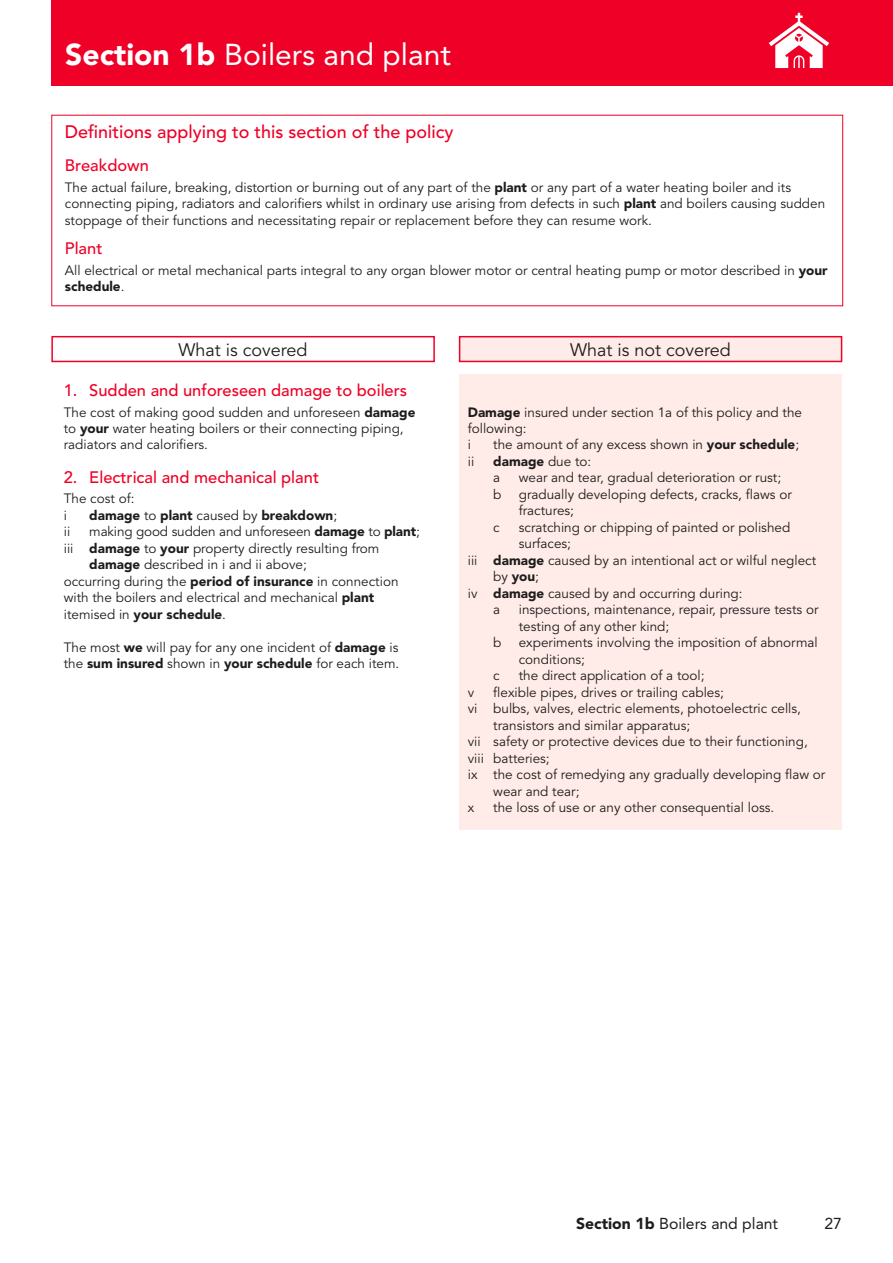
<style>
.page{position:relative;width:893px;height:1263px;background:#fff}
.page>*{position:absolute;margin:0;border:0;box-sizing:border-box;transform-origin:0 0}
.t1{font:30px "Avenir";color:#fff}
.t2{font:500 18px "Avenir";color:#ef0027}
.t3{font:18px "Avenir";color:#1d1d1b}
.t4{font:500 16.5px "Avenir";color:#ef0027}
.t5{font:15.75px "Avenir";color:#1d1d1b}
.t6{font:13.5px/16.5px "Avenir";color:#1d1d1b}
.t7{font:900 13.5px "Avenir";color:#1d1d1b}
.s1{font-weight:900}
.s2{font-weight:400}
</style>
<div class="page">
<div style="left:51px;top:336px;width:384px;height:26px;border:2px solid #ef0027"></div>
<div style="left:460px;top:337px;width:382px;height:24px;background:#ffebe8"></div>
<div style="left:459px;top:336px;width:383px;height:26px;border:2px solid #ef0027"></div>
<div style="left:459px;top:375px;width:383px;height:455px;background:#ffebe8"></div>
<div style="left:51px;top:0;width:842px;height:86px;background:#ef0027"></div>
<svg style="left:769px;top:13px;width:60px;height:55px"></svg>
<h1 class="t1" style="left:65px;top:37px;width:387px"><span class="s1">Section 1b</span> Boilers and plant</h1>
<h2 class="t2" style="left:65px;top:121px;width:390px">Definitions applying to this section of the policy</h2>
<p class="t4" style="left:65px;top:156px;width:86px">Breakdown</p>
<p class="t6" style="left:65px;top:179px;width:762px">The actual failure, breaking, distortion or burning out of any part of the <span class="s1">plant</span> or any part of a water heating boiler and its connecting piping, radiators and calorifiers whilst in ordinary use arising from defects in such <span class="s1">plant</span> and boilers causing sudden stoppage of their functions and necessitating repair or replacement before they can resume work.</p>
<p class="t4" style="left:65px;top:239px;width:39px">Plant</p>
<p class="t6" style="left:65px;top:262px;width:764px">All electrical or metal mechanical parts integral to any organ blower motor or central heating pump or motor described in <span class="s1">your schedule</span>.</p>
<h2 class="t3" style="left:179px;top:339px;width:131px">What is covered</h2>
<h2 class="t3" style="left:570px;top:339px;width:162px">What is not covered</h2>
<p class="t4" style="left:64px;top:380px;width:345px">1. Sudden and unforeseen damage to boilers</p>
<p class="t6" style="left:64px;top:404px;width:353px">The cost of making good sudden and unforeseen <span class="s1">damage </span>to <span class="s1">your</span> water heating boilers or their connecting piping, radiators and calorifiers.</p>
<p class="t4" style="left:64px;top:467px;width:257px">2. Electrical and mechanical plant</p>
<p class="t6" style="left:64px;top:491px;width:72px">The cost of: i</p>
<p class="t6" style="left:468px;top:404px;width:336px"><span class="s1">Damage</span> insured under section 1a of this policy and the following:<br>i</p>
<p class="t6" style="left:493px;top:437px;width:307px">the amount of any excess shown in <span class="s1">your schedule</span>;</p>
<p class="t6" style="left:468px;top:453px;width:8px">ii</p>
<p class="t6" style="left:493px;top:453px;width:100px"><span class="s1">damage</span> due to: a</p>
<p class="t6" style="left:519px;top:470px;width:264px">wear and tear, gradual deterioration or rust;</p>
<p class="t6" style="left:493px;top:486px;width:10px">b</p>
<p class="t6" style="left:519px;top:486px;width:275px">gradually developing defects, cracks, flaws or fractures;</p>
<p class="t6" style="left:493px;top:519px;width:8px">c</p>
<p class="t6" style="left:519px;top:519px;width:273px">scratching or chipping of painted or polished</p>
<p class="t6" style="left:519px;top:536px;width:54px">surfaces;</p>
<p class="t6" style="left:468px;top:552px;width:350px">iii <span class="s1">damage</span> caused by an intentional act or wilful neglect</p>
<p class="t6" style="left:493px;top:569px;width:47px">by <span class="s1">you</span>;</p>
<p class="t6" style="left:468px;top:585px;width:276px">iv <span class="s1">damage</span> caused by and occurring during:</p>
<p class="t6" style="left:493px;top:602px;width:9px">a</p>
<p class="t6" style="left:519px;top:602px;width:301px">inspections, maintenance, repair, pressure tests or testing of any other kind;</p>
<p class="t6" style="left:493px;top:635px;width:10px">b</p>
<p class="t6" style="left:519px;top:635px;width:300px">experiments involving the imposition of abnormal conditions;</p>
<p class="t6" style="left:493px;top:668px;width:8px">c</p>
<p class="t6" style="left:519px;top:668px;width:187px">the direct application of a tool;</p>
<p class="t6" style="left:468px;top:684px;width:8px">v</p>
<p class="t6" style="left:493px;top:684px;width:232px">flexible pipes, drives or trailing cables;</p>
<p class="t6" style="left:468px;top:701px;width:335px">vi bulbs, valves, electric elements, photoelectric cells,</p>
<p class="t6" style="left:493px;top:717px;width:198px">transistors and similar apparatus;</p>
<p class="t6" style="left:468px;top:734px;width:341px">vii safety or protective devices due to their functioning,</p>
<p class="t6" style="left:468px;top:750px;width:83px">viii batteries;</p>
<p class="t6" style="left:468px;top:767px;width:359px">ix the cost of remedying any gradually developing flaw or</p>
<p class="t6" style="left:493px;top:783px;width:88px">wear and tear;</p>
<p class="t6" style="left:468px;top:800px;width:8px">x</p>
<p class="t6" style="left:493px;top:800px;width:283px">the loss of use or any other consequential loss.</p>
<p class="t7" style="left:89px;top:507px;width:249px">damage <span class="s2">to</span> plant <span class="s2">caused by</span> breakdown<span class="s2">;</span></p>
<p class="t6" style="left:64px;top:524px;width:8px">ii</p>
<p class="t6" style="left:89px;top:524px;width:332px">making good sudden and unforeseen <span class="s1">damage</span> to <span class="s1">plant</span>;</p>
<p class="t6" style="left:64px;top:540px;width:317px">iii <span class="s1">damage</span> to <span class="s1">your</span> property directly resulting from</p>
<p class="t6" style="left:89px;top:557px;width:219px"><span class="s1">damage</span> described in i and ii above;</p>
<p class="t6" style="left:64px;top:573px;width:336px">occurring during the <span class="s1">period of insurance</span> in connection</p>
<p class="t6" style="left:64px;top:590px;width:312px">with the boilers and electrical and mechanical <span class="s1">plant</span></p>
<p class="t7" style="left:64px;top:606px;width:164px"><span class="s2">itemised in</span> your schedule<span class="s2">.</span></p>
<p class="t6" style="left:64px;top:639px;width:337px">The most <span class="s1">we</span> will pay for any one incident of <span class="s1">damage</span> is the <span class="s1">sum insured</span> shown in <span class="s1">your schedule</span> for each item.</p>
<p class="t5" style="left:576px;top:1214px;width:204px"><span class="s1">Section 1b</span> Boilers and plant</p>
<p class="t5" style="left:824px;top:1214px;width:19px">27</p>
</div>
